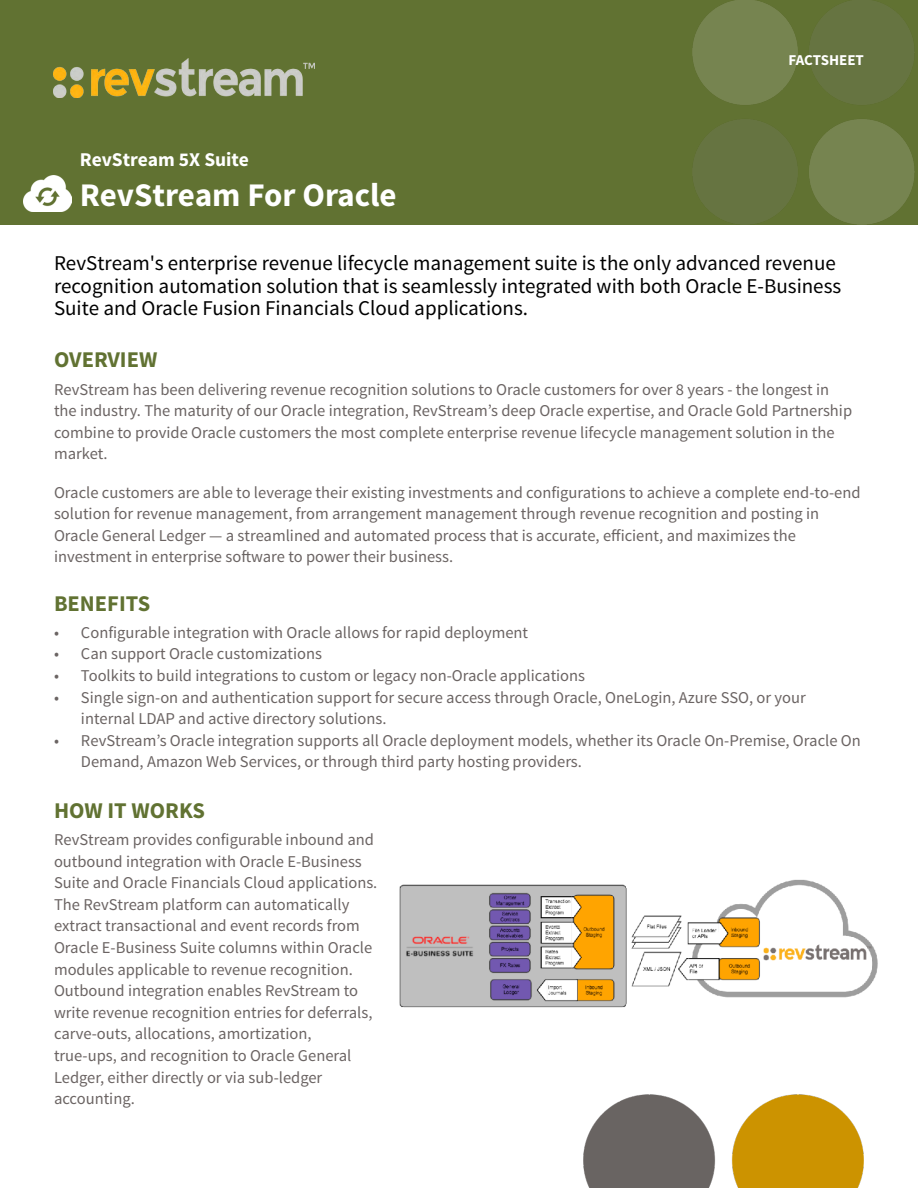
<style>
.page{position:relative;width:918px;height:1188px;background:#fff}
.page>*{position:absolute;margin:0;border:0;box-sizing:border-box;transform-origin:0 0}
.t1{font:700 33px "Source Sans Pro";color:#fff}
.t2{font:700 22.5px "Source Sans Pro";color:#617232}
.t3{font:21px/22.5px "Source Sans Pro";color:#000}
.t4{font:700 19.5px "Source Sans Pro";color:#fff}
.t5{font:16.5px/21.6px "Source Sans Pro";color:#6b6463}
.t6{font:700 15px "Source Sans Pro";letter-spacing:-.005em;color:#fff}
</style>
<div class="page">
<div style="left:0;top:0;width:918px;height:224px;background:#617232"></div>
<img style="left:693px;top:0;width:221px;height:224px">
<img style="left:584px;top:1094px;width:280px;height:94px">
<img style="left:399px;top:879px;width:479px;height:129px">
<img style="left:54px;top:58px;width:260px;height:39px">
<img style="left:24px;top:176px;width:47px;height:35px">
<p class="t4" style="left:80px;top:147px;width:171px">RevStream 5X Suite</p>
<h1 class="t1" style="left:80px;top:174px;width:318px">RevStream For Oracle</h1>
<p class="t6" style="left:789px;top:51px;width:77px">FACTSHEET</p>
<p class="t3" style="left:54px;top:253px;width:789px">RevStream's enterprise revenue lifecycle management suite is the only advanced revenue recognition automation solution that is seamlessly integrated with both Oracle E-Business<br>Suite and Oracle Fusion Financials Cloud applications.</p>
<h2 class="t2" style="left:54px;top:345px;width:105px">OVERVIEW</h2>
<p class="t5" style="left:54px;top:379px;width:800px">RevStream has been delivering revenue recognition solutions to Oracle customers for over 8 years - the longest in the industry. The maturity of our Oracle integration, RevStream’s deep Oracle expertise, and Oracle Gold Partnership combine to provide Oracle customers the most complete enterprise revenue lifecycle management solution in the market.</p>
<p class="t5" style="left:54px;top:482px;width:808px">Oracle customers are able to leverage their existing investments and configurations to achieve a complete end-to-end solution for revenue management, from arrangement management through revenue recognition and posting in Oracle General Ledger — a streamlined and automated process that is accurate, efficient, and maximizes the investment in enterprise software to power their business.</p>
<h2 class="t2" style="left:54px;top:589px;width:98px">BENEFITS</h2>
<p class="t5" style="left:54px;top:622px;width:476px">• Configurable integration with Oracle allows for rapid deployment</p>
<p class="t5" style="left:54px;top:643px;width:270px">• Can support Oracle customizations</p>
<p class="t5" style="left:54px;top:665px;width:533px">• Toolkits to build integrations to custom or legacy non-Oracle applications</p>
<p class="t5" style="left:81px;top:687px;width:726px;text-indent:-27px">• Single sign-on and authentication support for secure access through Oracle, OneLogin, Azure SSO, or your internal LDAP and active directory solutions.</p>
<p class="t5" style="left:81px;top:730px;width:781px;text-indent:-27px">• RevStream’s Oracle integration supports all Oracle deployment models, whether its Oracle On-Premise, Oracle On<br>Demand, Amazon Web Services, or through third party hosting providers.</p>
<h2 class="t2" style="left:54px;top:796px;width:152px">HOW IT WORKS</h2>
<p class="t5" style="left:54px;top:829px;width:325px">RevStream provides configurable inbound and outbound integration with Oracle E-Business Suite and Oracle Financials Cloud applications.<br>The RevStream platform can automatically extract transactional and event records from Oracle E-Business Suite columns within Oracle modules applicable to revenue recognition.<br>Outbound integration enables RevStream to write revenue recognition entries for deferrals, carve-outs, allocations, amortization, true-ups, and recognition to Oracle General Ledger, either directly or via sub-ledger accounting.</p>
</div>
